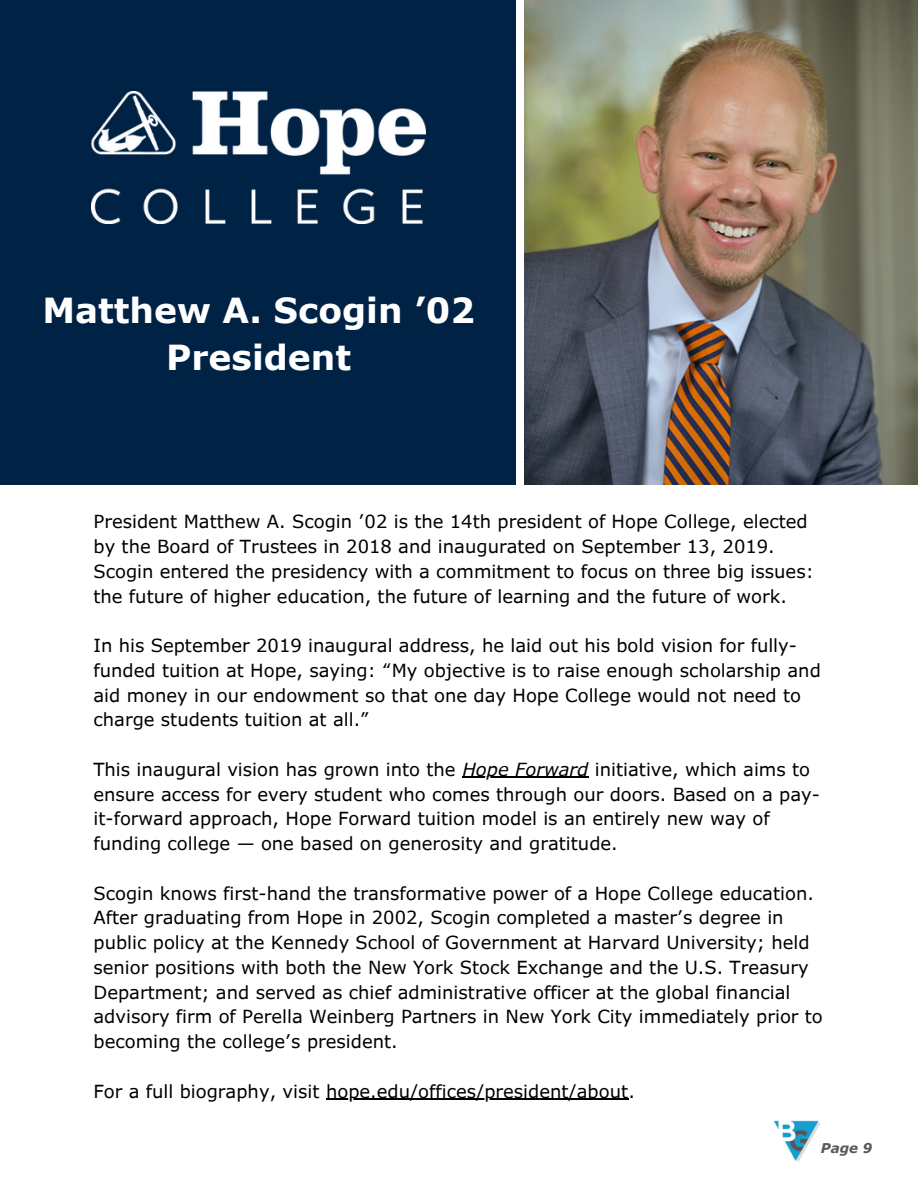
<style>
.page{position:relative;width:918px;height:1188px;background:#fff}
.page>*{position:absolute;margin:0;border:0;box-sizing:border-box;transform-origin:0 0}
.t1{font:700 34.5px/47.4px "Verdana";color:#fff;text-align:center}
.t2{font:18px/24.8px "Verdana Pro";color:#000}
.t3{font:italic 700 13.5px "Verdana";color:#59595a}
.s1{font-style:italic}
</style>
<div class="page">
<hr style="left:462px;top:777px;width:127px;height:1px;background:#000">
<hr style="left:326px;top:1099px;width:303px;height:1px;background:#000">
<img style="left:774px;top:1120px;width:45px;height:42px">
<div style="left:0;top:0;width:918px;height:485px;background:#024"></div>
<img style="left:524px;top:0;width:394px;height:485px">
<img style="left:92px;top:92px;width:334px;height:131px">
<div style="left:516px;top:0;width:8px;height:499px;background:#fff"></div>
<p class="t1" style="left:42px;top:286px;width:434px">Matthew A. Scogin ’02<br>President</p>
<p class="t2" style="left:93px;top:509px;width:722px">President Matthew A. Scogin ’02 is the 14th president of Hope College, elected by the Board of Trustees in 2018 and inaugurated on September 13, 2019.<br>Scogin entered the presidency with a commitment to focus on three big issues: the future of higher education, the future of learning and the future of work.</p>
<h1 class="t2" style="left:93px;top:632px;width:729px">In his September 2019 inaugural address, he laid out his bold vision for fully&shy;funded tuition at Hope, saying: “My objective is to raise enough scholarship and aid money in our endowment so that one day Hope College would not need to charge students tuition at all.”</h1>
<p class="t2" style="left:93px;top:756px;width:718px">This inaugural vision has grown into the <span class="s1">Hope Forward</span> initiative, which aims to</p>
<h2 class="t2" style="left:93px;top:781px;width:728px">ensure access for every student who comes through our doors. Based on a pay&shy;it-forward approach, Hope Forward tuition model is an entirely new way of funding college — one based on generosity and gratitude.</h2>
<h2 class="t2" style="left:93px;top:880px;width:722px">Scogin knows first-hand the transformative power of a Hope College education.</h2>
<h2 class="t2" style="left:93px;top:905px;width:731px">After graduating from Hope in 2002, Scogin completed a master’s degree in public policy at the Kennedy School of Government at Harvard University; held senior positions with both the New York Stock Exchange and the U.S. Treasury Department; and served as chief administrative officer at the global financial advisory firm of Perella Weinberg Partners in New York City immediately prior to becoming the college’s president.</h2>
<h2 class="t2" style="left:93px;top:1078px;width:543px">For a full biography, visit hope.edu/offices/president/about.</h2>
<p class="t3" style="left:821px;top:1140px;width:53px">Page 9</p>
</div>
